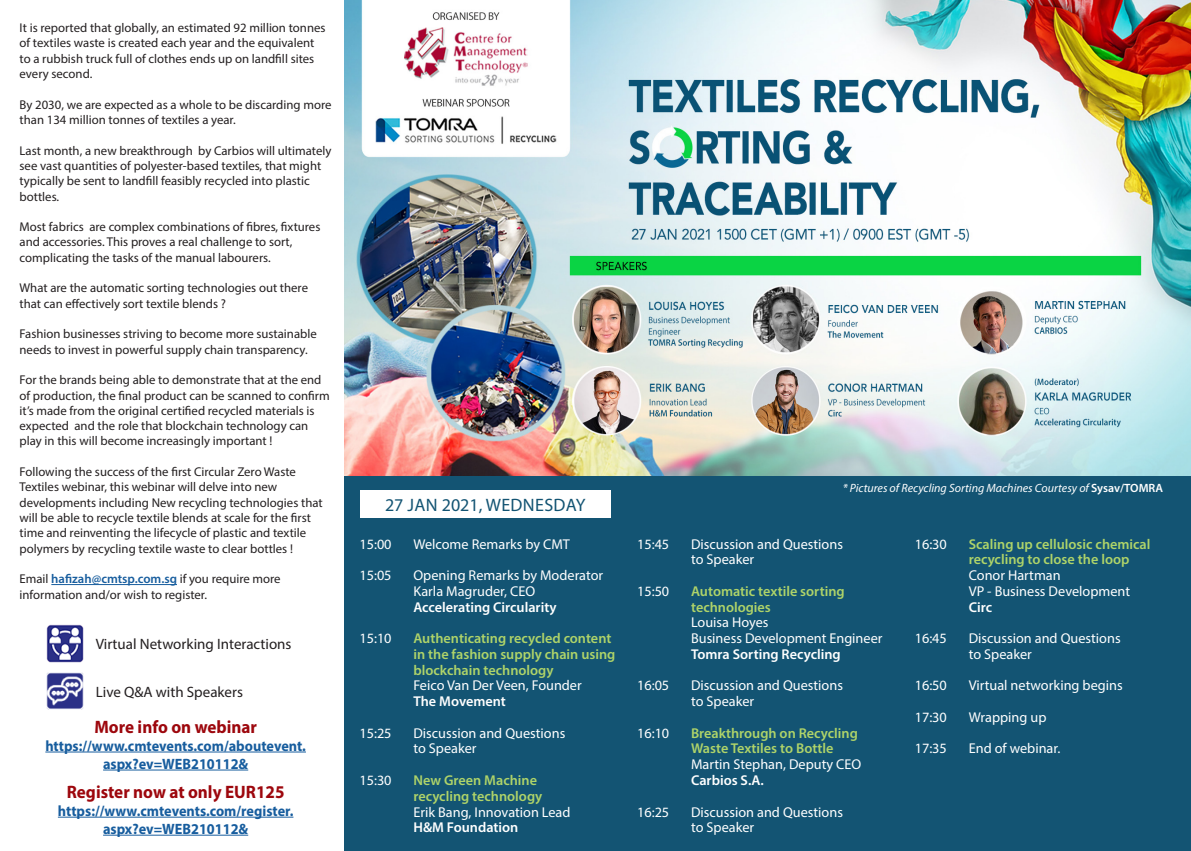
<style>
.page{position:relative;width:1191px;height:851px;background:#fff}
.page>*{position:absolute;margin:0;border:0;box-sizing:border-box;transform-origin:0 0}
.t1{font:700 18px "Myriad Pro";color:#9d070d;scale:.95 1}
.t2{font:18px "Myriad Pro";letter-spacing:.02em;color:#135473}
.t3{font:700 15px/18px "Myriad Pro";color:#175d9e;text-align:center;scale:.95 1}
.t4{font:15px "Myriad Pro";color:#231f20}
.t5{font:14.25px/15.8px "Myriad Pro";color:#fff}
.t6{font:600 14.25px/15.8px "Myriad Pro";color:#afd469}
.t7{font:600 14.25px "Myriad Pro";color:#fff}
.Bullet{font:12.75px/15.3px "Myriad Pro";color:#231f20}
.t8{font:italic 12px "Myriad Pro";color:#fff}
.s1{font-weight:600;color:#175d9e}
.s2{font-weight:600;font-style:normal}
</style>
<div class="page">
<img style="left:344px;top:0;width:846px;height:476px">
<hr style="left:51px;top:584px;width:126px;height:1px;background:#175d9e">
<hr style="left:45px;top:751px;width:261px;height:1px;background:#175d9e">
<hr style="left:103px;top:769px;width:145px;height:1px;background:#175d9e">
<hr style="left:58px;top:816px;width:235px;height:1px;background:#175d9e">
<hr style="left:103px;top:834px;width:145px;height:1px;background:#175d9e">
<div style="left:344px;top:476px;width:847px;height:374px;background:#135473"></div>
<div style="left:360px;top:490px;width:251px;height:28px;background:#fff"></div>
<img style="left:46px;top:624px;width:38px;height:38px">
<img style="left:46px;top:672px;width:38px;height:37px">
<p class="Bullet" style="left:20px;top:20px;width:307px">It is reported that globally, an estimated 92 million tonnes of textiles waste is created each year and the equivalent to a rubbish truck full of clothes ends up on landfill sites every second.</p>
<p class="Bullet" style="left:20px;top:96px;width:313px">By 2030, we are expected as a whole to be discarding more than 134 million tonnes of textiles a year.</p>
<p class="Bullet" style="left:20px;top:142px;width:313px">Last month, a new breakthrough by Carbios will ultimately see vast quantities of polyester-based textiles, that might typically be sent to landfill feasibly recycled into plastic bottles.</p>
<p class="Bullet" style="left:20px;top:219px;width:302px">Most fabrics are complex combinations of fibres, fixtures and accessories. This proves a real challenge to sort, complicating the tasks of the manual labourers.</p>
<p class="Bullet" style="left:20px;top:280px;width:290px">What are the automatic sorting technologies out there that can effectively sort textile blends ?</p>
<p class="Bullet" style="left:20px;top:326px;width:299px">Fashion businesses striving to become more sustainable needs to invest in powerful supply chain transparency.</p>
<p class="Bullet" style="left:20px;top:372px;width:312px">For the brands being able to demonstrate that at the end of production, the final product can be scanned to confirm it’s made from the original certified recycled materials is expected and the role that blockchain technology can play in this will become increasingly important !</p>
<p class="Bullet" style="left:20px;top:464px;width:305px">Following the success of the first Circular Zero Waste Textiles webinar, this webinar will delve into new developments including New recycling technologies that will be able to recycle textile blends at scale for the first time and reinventing the lifecycle of plastic and textile polymers by recycling textile waste to clear bottles !</p>
<p class="Bullet" style="left:20px;top:571px;width:262px">Email <span class="s1">hafizah@cmtsp.com.sg</span> if you require more information and/or wish to register.</p>
<p class="t4" style="left:96px;top:634px;width:197px">Virtual Networking Interactions</p>
<p class="t4" style="left:96px;top:682px;width:149px">Live Q&amp;A with Speakers</p>
<p class="t1" style="left:94px;top:714px;width:173px">More info on webinar</p>
<p class="t3" style="left:45px;top:735px;width:276px">https://www.cmtevents.com/aboutevent. aspx?ev=WEB210112&amp;</p>
<p class="t1" style="left:67px;top:779px;width:231px">Register now at only EUR125</p>
<p class="t3" style="left:58px;top:801px;width:249px">https://www.cmtevents.com/register. aspx?ev=WEB210112&amp;</p>
<p class="t2" style="left:385px;top:494px;width:202px">27 JAN 2021, WEDNESDAY</p>
<p class="t5" style="left:359px;top:535px;width:34px">15:00</p>
<p class="t5" style="left:413px;top:535px;width:158px">Welcome Remarks by CMT</p>
<p class="t5" style="left:359px;top:567px;width:34px">15:05</p>
<p class="t5" style="left:413px;top:567px;width:191px">Opening Remarks by Moderator</p>
<p class="t5" style="left:413px;top:583px;width:123px">Karla Magruder, CEO</p>
<p class="t7" style="left:413px;top:597px;width:145px">Accelerating Circularity</p>
<p class="t5" style="left:359px;top:630px;width:34px">15:10</p>
<p class="t6" style="left:413px;top:630px;width:203px">Authenticating recycled content in the fashion supply chain using blockchain technology</p>
<p class="t5" style="left:413px;top:677px;width:170px">Feico Van Der Veen, Founder</p>
<p class="t7" style="left:413px;top:692px;width:94px">The Movement</p>
<p class="t5" style="left:359px;top:724px;width:34px">15:25</p>
<p class="t5" style="left:413px;top:724px;width:153px">Discussion and Questions to Speaker</p>
<p class="t5" style="left:359px;top:772px;width:34px">15:30</p>
<p class="t6" style="left:413px;top:771px;width:130px">New Green Machine recycling technology</p>
<p class="t5" style="left:413px;top:803px;width:159px">Erik Bang, Innovation Lead</p>
<p class="t7" style="left:413px;top:818px;width:106px">H&amp;M Foundation</p>
<p class="t8" style="left:842px;top:480px;width:322px">* Pictures of Recycling Sorting Machines Courtesy of <span class="s2">Sysav/TOMRA</span></p>
<p class="t5" style="left:637px;top:535px;width:34px">15:45</p>
<p class="t5" style="left:691px;top:535px;width:153px">Discussion and Questions to Speaker</p>
<p class="t5" style="left:637px;top:583px;width:34px">15:50</p>
<p class="t6" style="left:691px;top:582px;width:155px">Automatic textile sorting technologies</p>
<p class="t5" style="left:691px;top:614px;width:79px">Louisa Hoyes</p>
<p class="t5" style="left:691px;top:630px;width:193px">Business Development Engineer</p>
<p class="t7" style="left:691px;top:645px;width:151px">Tomra Sorting Recycling</p>
<p class="t5" style="left:637px;top:677px;width:34px">16:05</p>
<p class="t5" style="left:691px;top:677px;width:153px">Discussion and Questions to Speaker</p>
<p class="t5" style="left:637px;top:724px;width:34px">16:10</p>
<p class="t6" style="left:691px;top:724px;width:168px">Breakthrough on Recycling<br>Waste Textiles to Bottle</p>
<p class="t5" style="left:691px;top:756px;width:172px">Martin Stephan, Deputy CEO</p>
<p class="t7" style="left:691px;top:771px;width:74px">Carbios S.A.</p>
<p class="t5" style="left:637px;top:803px;width:34px">16:25</p>
<p class="t5" style="left:691px;top:803px;width:153px">Discussion and Questions to Speaker</p>
<p class="t5" style="left:914px;top:535px;width:34px">16:30</p>
<p class="t6" style="left:968px;top:535px;width:183px">Scaling up cellulosic chemical recycling to close the loop</p>
<p class="t5" style="left:968px;top:567px;width:93px">Conor Hartman</p>
<p class="t5" style="left:968px;top:583px;width:163px">VP - Business Development</p>
<p class="t7" style="left:968px;top:597px;width:25px">Circ</p>
<p class="t5" style="left:914px;top:630px;width:34px">16:45</p>
<p class="t5" style="left:968px;top:630px;width:153px">Discussion and Questions to Speaker</p>
<p class="t5" style="left:914px;top:677px;width:34px">16:50</p>
<p class="t5" style="left:968px;top:677px;width:155px">Virtual networking begins</p>
<p class="t5" style="left:914px;top:709px;width:34px">17:30</p>
<p class="t5" style="left:968px;top:709px;width:79px">Wrapping up</p>
<p class="t5" style="left:914px;top:740px;width:34px">17:35</p>
<p class="t5" style="left:968px;top:740px;width:93px">End of webinar.</p>
</div>
